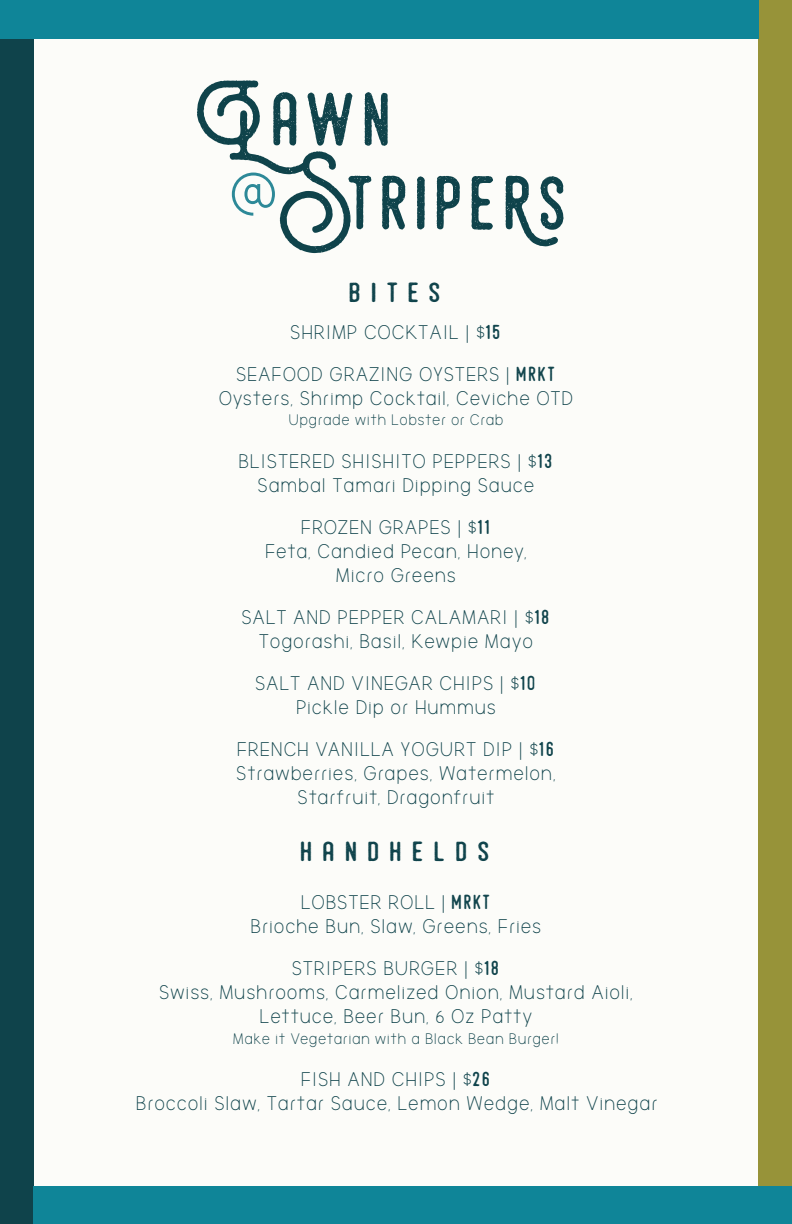
<style>
.page{position:relative;width:792px;height:1224px;background:#fff}
.page>*{position:absolute;margin:0;border:0;box-sizing:border-box;transform-origin:0 0}
.t1{font:74.6px "Hamurz Free Version";letter-spacing:.075em;color:#0f434b}
.t2{font:74.6px "Hamurz Vintage";color:#0f434b}
.t3{font:74.6px "thebrooklyn";color:#2d8998}
.t4{font:27.3px "Hamurz Free Version";letter-spacing:.3em;color:#0f434b;scale:1.17 1}
.t5{font:20px/24px "thebrooklyn";letter-spacing:.075em;color:#0f434b;text-align:center}
.t6{font:15.5px "thebrooklyn";letter-spacing:.075em;color:#0f434b}
.s1{font-family:"Hamurz Vintage"}
.s2{font-family:"Hamurz Free Version"}
</style>
<div class="page">
<div style="left:23px;top:0;width:757px;height:1224px;background:#fbfaf5"></div>
<div style="left:0;top:0;width:33px;height:1224px;background:#0f434b"></div>
<div style="left:759px;top:0;width:33px;height:1224px;background:#979339"></div>
<div style="left:33px;top:1187px;width:759px;height:37px;background:#0f8598"></div>
<div style="left:0;top:0;width:758px;height:39px;background:#0f8598"></div>
<h1 class="t2" style="left:197px;top:76px;width:199px">Lawn</h1>
<h1 class="t3" style="left:230px;top:143px;width:49px">@</h1>
<h1 class="t1" style="left:280px;top:161px;width:291px"><span class="s1">S</span>tripeRs</h1>
<h2 class="t4" style="left:350px;top:277px;width:80px">bites</h2>
<p class="t5" style="left:236px;top:311px;width:321px;line-height:42.2px">SHRIMP COCKTAIL | $<span class="s2">15<br></span>SEAFOOD GRAZING OYSTERS | <span class="s2">mrkt</span></p>
<p class="t5" style="left:219px;top:386px;width:355px">Oysters, Shrimp Cocktail, Ceviche OTD</p>
<p class="t6" style="left:289px;top:411px;width:216px">Upgrade with Lobster or Crab</p>
<p class="t5" style="left:239px;top:449px;width:316px">BLISTERED SHISHITO PEPPERS | $<span class="s2">13<br></span>Sambal Tamari Dipping Sauce</p>
<p class="t5" style="left:265px;top:515px;width:263px">FROZEN GRAPES | $<span class="s2">11<br></span>Feta, Candied Pecan, Honey,<br>Micro Greens</p>
<p class="t5" style="left:242px;top:605px;width:310px">SALT AND PEPPER CALAMARI | $<span class="s2">18<br></span>Togorashi, Basil, Kewpie Mayo</p>
<p class="t5" style="left:256px;top:671px;width:282px">SALT AND VINEGAR CHIPS | $<span class="s2">10<br></span>Pickle Dip or Hummus</p>
<p class="t5" style="left:237px;top:737px;width:320px">FRENCH VANILLA YOGURT DIP | $<span class="s2">16<br></span>Strawberries, Grapes, Watermelon,<br>Starfruit, Dragonfruit</p>
<h2 class="t4" style="left:301px;top:836px;width:164px">handhelds</h2>
<p class="t5" style="left:251px;top:890px;width:292px">LOBSTER ROLL | <span class="s2">mrkt<br></span>Brioche Bun, Slaw, Greens, Fries</p>
<p class="t5" style="left:159px;top:956px;width:475px">STRIPERS BURGER | $<span class="s2">18<br></span>Swiss, Mushrooms, Carmelized Onion, Mustard Aioli,<br>Lettuce, Beer Bun, 6 Oz Patty</p>
<p class="t6" style="left:233px;top:1029px;width:327px">Make it Vegetarian with a Black Bean Burger!</p>
<p class="t5" style="left:136px;top:1067px;width:523px">FISH AND CHIPS | $<span class="s2">26<br></span>Broccoli Slaw, Tartar Sauce, Lemon Wedge, Malt Vinegar</p>
</div>
